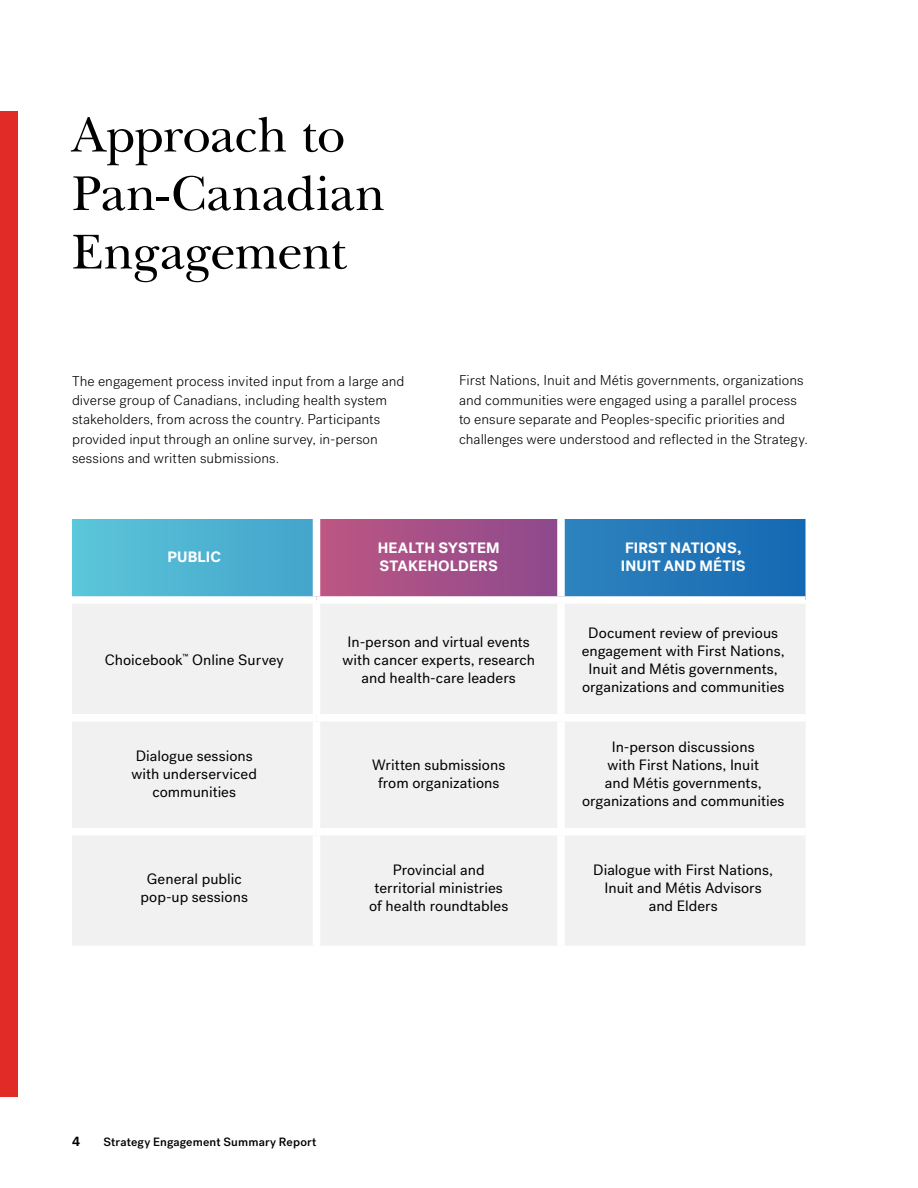
<style>
.page{position:relative;width:918px;height:1188px;background:#fff}
.page>*{position:absolute;margin:0;border:0;box-sizing:border-box;transform-origin:0 0}
.t1{font:51px/58.5px "New Baskerville Std";letter-spacing:-.01em;color:#000}
.t2{font:15px/18px "Post Grotesk";color:#000;text-align:center}
.t3{font:700 15px/18px "Post Grotesk";letter-spacing:.01em;color:#fff}
.t4{font:300 14.25px/19.5px "Post Grotesk";letter-spacing:.005em;color:#000}
.t5{font:700 13.5px "Post Grotesk";color:#000}
.t6{font:500 12px "Post Grotesk";letter-spacing:.01em;color:#000}
</style>
<div class="page">
<div style="left:0;top:112px;width:18px;height:985px;background:#e02b27"></div>
<svg style="left:72px;top:519px;width:734px;height:77px;background:#3895c5"></svg>
<div style="left:316px;top:519px;width:245px;height:81px;background:linear-gradient(to right,#be5883,#8c498d)"></div>
<div style="left:72px;top:604px;width:733px;height:342px;background:#f1f1f2"></div>
<div style="left:313px;top:519px;width:7px;height:77px;background:#fff"></div>
<div style="left:557px;top:519px;width:8px;height:77px;background:#fff"></div>
<div style="left:316px;top:596px;width:245px;height:8px;background:#fff"></div>
<div style="left:313px;top:604px;width:7px;height:110px;background:#fff"></div>
<div style="left:557px;top:604px;width:8px;height:110px;background:#fff"></div>
<div style="left:72px;top:714px;width:244px;height:8px;background:#fff"></div>
<div style="left:316px;top:714px;width:245px;height:8px;background:#fff"></div>
<div style="left:313px;top:722px;width:7px;height:106px;background:#fff"></div>
<div style="left:561px;top:714px;width:245px;height:8px;background:#fff"></div>
<div style="left:557px;top:722px;width:8px;height:106px;background:#fff"></div>
<div style="left:72px;top:828px;width:244px;height:8px;background:#fff"></div>
<div style="left:316px;top:828px;width:245px;height:8px;background:#fff"></div>
<div style="left:313px;top:836px;width:7px;height:110px;background:#fff"></div>
<div style="left:561px;top:828px;width:245px;height:8px;background:#fff"></div>
<div style="left:557px;top:836px;width:8px;height:110px;background:#fff"></div>
<h1 class="t1" style="left:72px;top:106px;width:315px">Approach to<br>Pan-Canadian<br>Engagement</h1>
<p class="t4" style="left:72px;top:371px;width:334px">The engagement process invited input from a large and diverse group of Canadians, including health system stakeholders, from across the country. Participants provided input through an online survey, in-person sessions and written submissions.</p>
<p class="t4" style="left:459px;top:371px;width:350px">First Nations, Inuit and Métis governments, organizations and communities were engaged using a parallel process to ensure separate and Peoples-specific priorities and challenges were understood and reflected in the Strategy.</p>
<p class="t3" style="left:167px;top:548px;width:55px">PUBLIC</p>
<p class="t3" style="left:378px;top:539px;width:123px">HEALTH SYSTEM<br>STAKEHOLDERS</p>
<p class="t3" style="left:621px;top:539px;width:126px">FIRST NATIONS,<br>INUIT AND MÉTIS</p>
<p class="t2" style="left:105px;top:651px;width:180px">Choicebook<sup>™</sup> Online Survey</p>
<p class="t2" style="left:342px;top:633px;width:194px">In-person and virtual events with cancer experts, research and health-care leaders</p>
<p class="t2" style="left:582px;top:624px;width:205px">Document review of previous engagement with First Nations,<br>Inuit and Métis governments, organizations and communities</p>
<p class="t2" style="left:131px;top:747px;width:127px">Dialogue sessions with underserviced communities</p>
<p class="t2" style="left:372px;top:756px;width:135px">Written submissions from organizations</p>
<p class="t2" style="left:582px;top:738px;width:204px">In-person discussions<br>with First Nations, Inuit<br>and Métis governments, organizations and communities</p>
<p class="t2" style="left:140px;top:870px;width:109px">General public pop-up sessions</p>
<p class="t2" style="left:369px;top:861px;width:141px">Provincial and territorial ministries of health roundtables</p>
<p class="t2" style="left:593px;top:861px;width:182px">Dialogue with First Nations,<br>Inuit and Métis Advisors and Elders</p>
<p class="t5" style="left:72px;top:1133px;width:10px">4</p>
<p class="t6" style="left:104px;top:1135px;width:215px">Strategy Engagement Summary Report</p>
</div>
